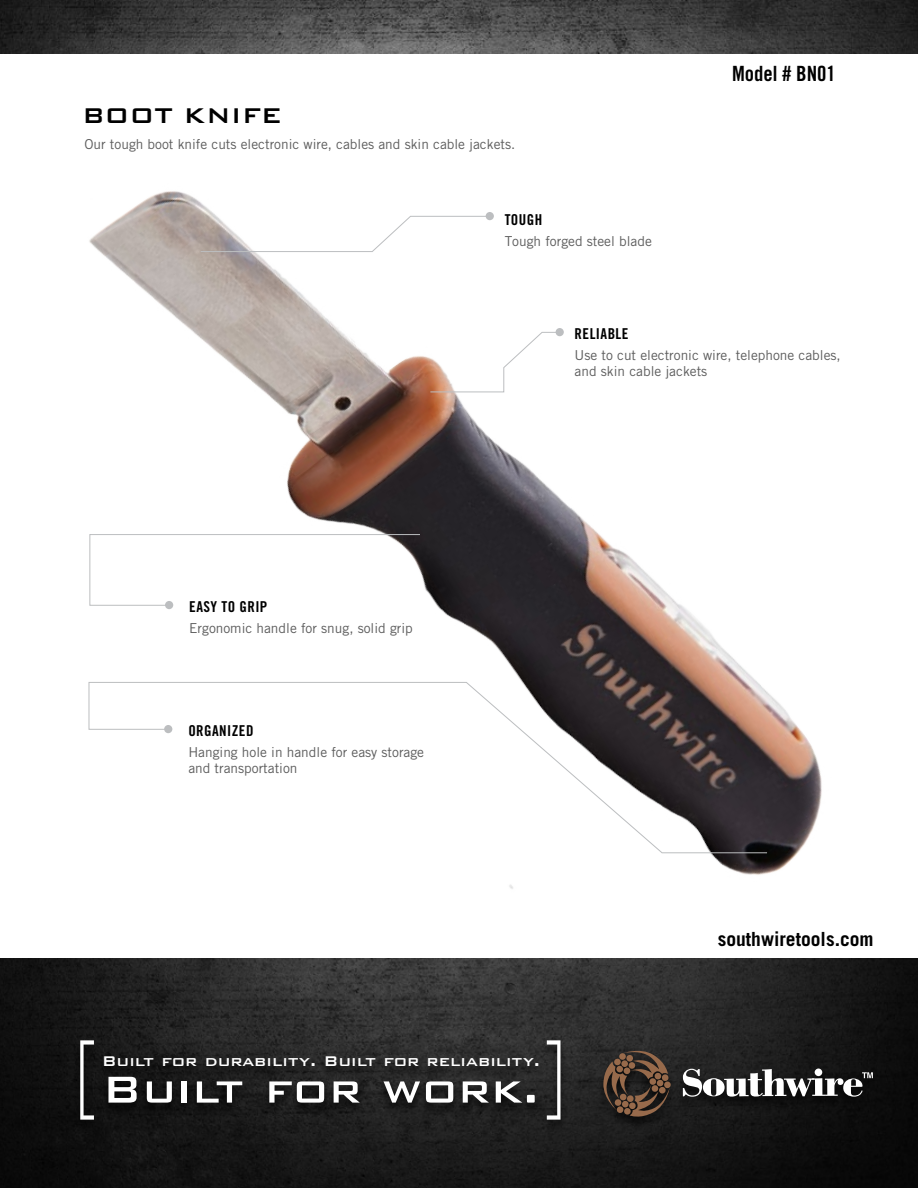
<style>
.page{position:relative;width:918px;height:1188px;background:#fff}
.page>*{position:absolute;margin:0;border:0;box-sizing:border-box;transform-origin:0 0}
.t1{font:500 49.95px "Bank Gothic BT";letter-spacing:.01em;color:#fff}
.t2{font:500 28.5px "Bank Gothic";color:#000}
.t3{font:21px "Trade Gothic LT Std Bd Cn 20";color:#000}
.t4{font:700 19.5px "Trade Gothic LT Std";color:#000}
.t5{font:500 18.75px "Bank Gothic BT";color:#fff}
.t6{font:15px "Trade Gothic LT Std Bd Cn 20";letter-spacing:.03em;color:#000}
.t7{font:13.65px/16.5px "Trade Gothic LT Std";color:#5c5c5c}
</style>
<div class="page">
<svg style="left:0;top:958px;width:918px;height:230px"></svg>
<img style="left:899px;top:0;width:19px;height:54px">
<div style="left:597px;top:1051px;width:283px;height:80px;background:#000;opacity:.75"></div>
<svg style="left:603px;top:1047px;width:68px;height:73px"></svg>
<svg style="left:683px;top:1069px;width:190px;height:28px"></svg>
<div style="left:74px;top:1040px;width:494px;height:94px;background:#000;opacity:.75"></div>
<svg style="left:80px;top:1040px;width:14px;height:80px"></svg>
<svg style="left:547px;top:1040px;width:14px;height:80px"></svg>
<img style="left:0;top:0;width:899px;height:889px">
<div style="left:486px;top:212px;width:8px;height:8px;background:#bcbec0;border-radius:50%"></div>
<svg style="left:200px;top:216px;width:289px;height:36px"></svg>
<div style="left:165px;top:601px;width:8px;height:8px;background:#bcbec0;border-radius:50%"></div>
<svg style="left:89px;top:534px;width:332px;height:72px"></svg>
<svg style="left:88px;top:682px;width:680px;height:172px"></svg>
<div style="left:556px;top:328px;width:8px;height:8px;background:#bcbec0;border-radius:50%"></div>
<svg style="left:430px;top:332px;width:129px;height:61px"></svg>
<h2 class="t2" style="left:82px;top:93px;width:202px">BOOT KNIFE</h2>
<p class="t7" style="left:85px;top:135px;width:432px">Our tough boot knife cuts electronic wire, cables and skin cable jackets.</p>
<p class="t6" style="left:505px;top:211px;width:39px">TOUGH</p>
<p class="t7" style="left:505px;top:233px;width:149px">Tough forged steel blade</p>
<h3 class="t3" style="left:732px;top:60px;width:105px">Model # BN01</h3>
<p class="t6" style="left:575px;top:324px;width:55px">RELIABLE</p>
<p class="t7" style="left:575px;top:347px;width:268px">Use to cut electronic wire, telephone cables, and skin cable jackets</p>
<p class="t6" style="left:189px;top:597px;width:80px">EASY TO GRIP</p>
<p class="t7" style="left:189px;top:619px;width:225px">Ergonomic handle for snug, solid grip</p>
<p class="t6" style="left:188px;top:721px;width:67px">ORGANIZED</p>
<p class="t7" style="left:188px;top:743px;width:237px">Hanging hole in handle for easy storage and transportation</p>
<h3 class="t5" style="left:102px;top:1051px;width:440px">Built for durability. Built for reliability.</h3>
<h1 class="t1" style="left:102px;top:1062px;width:439px">Built for work.</h1>
<h3 class="t4" style="left:718px;top:927px;width:158px">southwiretools.com</h3>
</div>
